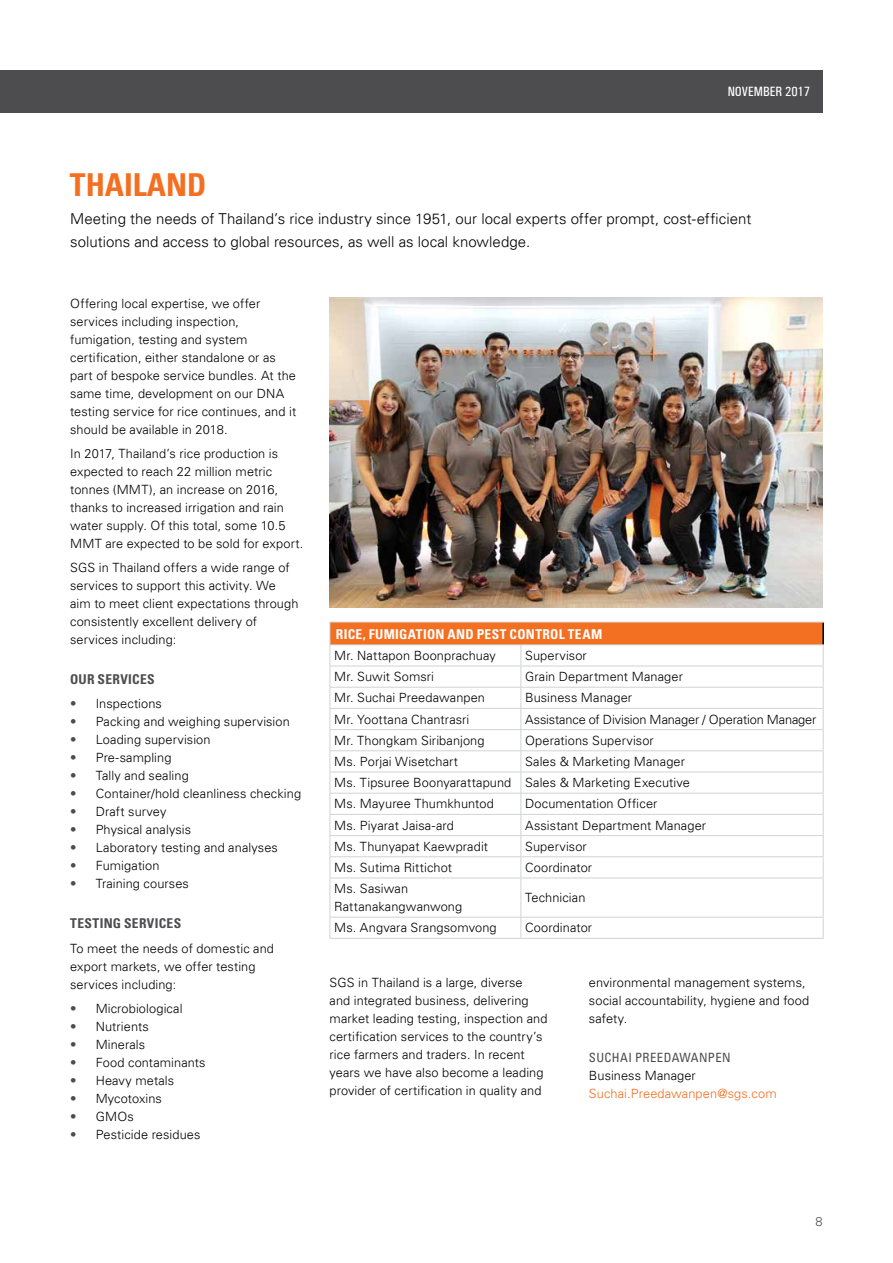
<style>
.page{position:relative;width:893px;height:1263px;background:#fff}
.page>*{position:absolute;margin:0;border:0;box-sizing:border-box;transform-origin:0 0}
.t1{font:700 condensed 31.5px "Univers LT";color:#f36f21}
.t2{font:300 15px/22.5px "Univers LT";color:#000}
.t3{font:700 condensed 13.5px "Univers LT";letter-spacing:.025em;color:#fff}
.t4{font:700 condensed 13.5px "Univers LT";letter-spacing:.025em;color:#4d4d4f}
.t5{font:300 13.5px "Univers LT";color:#fff}
.t6{font:500 13.5px "Univers Condensed";color:#fff}
.t7{font:300 12.75px/18px "Univers LT";letter-spacing:.01em;color:#000}
.t8{font:300 12.75px "Univers LT";letter-spacing:-.01em;color:#000}
.t9{font:300 12.75px "Univers LT";letter-spacing:.01em;color:#f36f21}
.t10{font:condensed 12.75px "Univers LT";letter-spacing:.035em;color:#4d4d4f}
.t11{font:300 12.75px "Univers LT";color:#4d4d4f}
.s1{color:#4d4d4f}
</style>
<div class="page">
<div style="left:0;top:70px;width:822px;height:43px;background:#4d4d4f"></div>
<div style="left:330px;top:622px;width:493px;height:23px;background:#f36f21"></div>
<hr style="left:822px;top:622px;width:2px;height:22px;background:#000">
<hr style="left:330px;top:622px;width:191px;height:1px;background:#d1d3d4">
<hr style="left:521px;top:622px;width:303px;height:1px;background:#d1d3d4">
<hr style="left:330px;top:644px;width:191px;height:1px;background:#d1d3d4">
<hr style="left:521px;top:644px;width:303px;height:1px;background:#d1d3d4">
<hr style="left:330px;top:666px;width:191px;height:1px;background:#d1d3d4">
<hr style="left:521px;top:666px;width:303px;height:1px;background:#d1d3d4">
<hr style="left:330px;top:687px;width:191px;height:1px;background:#d1d3d4">
<hr style="left:521px;top:687px;width:303px;height:1px;background:#d1d3d4">
<hr style="left:330px;top:708px;width:191px;height:1px;background:#d1d3d4">
<hr style="left:521px;top:708px;width:303px;height:1px;background:#d1d3d4">
<hr style="left:330px;top:729px;width:191px;height:1px;background:#d1d3d4">
<hr style="left:521px;top:729px;width:303px;height:1px;background:#d1d3d4">
<hr style="left:330px;top:750px;width:191px;height:1px;background:#d1d3d4">
<hr style="left:521px;top:750px;width:303px;height:1px;background:#d1d3d4">
<hr style="left:330px;top:772px;width:191px;height:1px;background:#d1d3d4">
<hr style="left:521px;top:772px;width:303px;height:1px;background:#d1d3d4">
<hr style="left:330px;top:793px;width:191px;height:1px;background:#d1d3d4">
<hr style="left:521px;top:793px;width:303px;height:1px;background:#d1d3d4">
<hr style="left:330px;top:814px;width:191px;height:1px;background:#d1d3d4">
<hr style="left:521px;top:814px;width:303px;height:1px;background:#d1d3d4">
<hr style="left:330px;top:835px;width:191px;height:1px;background:#d1d3d4">
<hr style="left:521px;top:835px;width:303px;height:1px;background:#d1d3d4">
<hr style="left:330px;top:856px;width:191px;height:1px;background:#d1d3d4">
<svg style="left:330px;top:622px;width:1px;height:255px"></svg>
<hr style="left:521px;top:856px;width:303px;height:1px;background:#d1d3d4">
<svg style="left:520px;top:645px;width:1px;height:232px"></svg>
<svg style="left:823px;top:645px;width:1px;height:232px"></svg>
<hr style="left:330px;top:877px;width:191px;height:1px;background:#d1d3d4">
<hr style="left:330px;top:878px;width:1px;height:39px;background:#d1d3d4">
<hr style="left:521px;top:877px;width:303px;height:1px;background:#d1d3d4">
<hr style="left:520px;top:878px;width:1px;height:39px;background:#d1d3d4">
<hr style="left:823px;top:878px;width:1px;height:39px;background:#d1d3d4">
<hr style="left:330px;top:917px;width:191px;height:1px;background:#d1d3d4">
<svg style="left:330px;top:917px;width:1px;height:21px"></svg>
<hr style="left:521px;top:917px;width:303px;height:1px;background:#d1d3d4">
<svg style="left:520px;top:917px;width:1px;height:21px"></svg>
<svg style="left:823px;top:917px;width:1px;height:21px"></svg>
<hr style="left:330px;top:938px;width:191px;height:1px;background:#d1d3d4">
<hr style="left:521px;top:938px;width:303px;height:1px;background:#d1d3d4">
<img style="left:330px;top:298px;width:493px;height:310px">
<p class="t5" style="left:661px;top:83px;width:143px">N° X • XXXXXXXX 2008</p>
<p class="t6" style="left:728px;top:83px;width:84px">NOVEMBER 2017</p>
<h1 class="t1" style="left:70px;top:166px;width:138px">THAILAND</h1>
<p class="t2" style="left:70px;top:208px;width:683px">Meeting the needs of Thailand’s rice industry since 1951, our local experts offer prompt, cost-efficient solutions and access to global resources, as well as local knowledge.</p>
<p class="t7" style="left:70px;top:294px;width:228px">Offering local expertise, we offer services including inspection, fumigation, testing and system certification, either standalone or as part of bespoke service bundles. At the same time, development on our DNA testing service for rice continues, and it should be available in 2018.</p>
<p class="t7" style="left:70px;top:444px;width:235px">In 2017, Thailand’s rice production is expected to reach 22 million metric tonnes (MMT), an increase on 2016, thanks to increased irrigation and rain water supply. Of this total, some 10.5<br>MMT are expected to be sold for export.</p>
<p class="t7" style="left:70px;top:558px;width:230px">SGS in Thailand offers a wide range of services to support this activity. We aim to meet client expectations through consistently excellent delivery of services including:</p>
<p class="t4" style="left:70px;top:670px;width:86px">OUR SERVICES</p>
<p class="t7" style="left:70px;top:695px;width:93px"><span class="s1">•</span> Inspections</p>
<p class="t7" style="left:70px;top:713px;width:221px"><span class="s1">•</span> Packing and weighing supervision</p>
<p class="t7" style="left:70px;top:731px;width:142px"><span class="s1">•</span> Loading supervision</p>
<p class="t7" style="left:70px;top:749px;width:103px"><span class="s1">•</span> Pre-sampling</p>
<p class="t7" style="left:70px;top:767px;width:120px"><span class="s1">•</span> Tally and sealing</p>
<p class="t7" style="left:70px;top:785px;width:232px"><span class="s1">•</span> Container/hold cleanliness checking</p>
<p class="t7" style="left:70px;top:803px;width:98px"><span class="s1">•</span> Draft survey</p>
<p class="t7" style="left:70px;top:821px;width:123px"><span class="s1">•</span> Physical analysis</p>
<p class="t7" style="left:70px;top:839px;width:209px"><span class="s1">•</span> Laboratory testing and analyses</p>
<p class="t7" style="left:70px;top:857px;width:91px"><span class="s1">•</span> Fumigation</p>
<p class="t7" style="left:70px;top:875px;width:120px"><span class="s1">•</span> Training courses</p>
<p class="t4" style="left:70px;top:915px;width:113px">TESTING SERVICES</p>
<p class="t7" style="left:70px;top:939px;width:205px">To meet the needs of domestic and export markets, we offer testing services including:</p>
<p class="t7" style="left:70px;top:999px;width:114px"><span class="s1">•</span> Microbiological</p>
<p class="t7" style="left:70px;top:1017px;width:80px"><span class="s1">•</span> Nutrients</p>
<p class="t7" style="left:70px;top:1035px;width:77px"><span class="s1">•</span> Minerals</p>
<p class="t7" style="left:70px;top:1053px;width:137px"><span class="s1">•</span> Food contaminants</p>
<p class="t7" style="left:70px;top:1071px;width:106px"><span class="s1">•</span> Heavy metals</p>
<p class="t7" style="left:70px;top:1089px;width:93px"><span class="s1">•</span> Mycotoxins</p>
<p class="t7" style="left:70px;top:1107px;width:65px"><span class="s1">•</span> GMOs</p>
<p class="t7" style="left:70px;top:1125px;width:132px"><span class="s1">•</span> Pesticide residues</p>
<p class="t3" style="left:336px;top:626px;width:268px">RICE, FUMIGATION AND PEST CONTROL TEAM</p>
<p class="t7" style="left:334px;top:646px;width:163px">Mr. Nattapon Boonprachuay</p>
<p class="t7" style="left:525px;top:646px;width:63px">Supervisor</p>
<p class="t7" style="left:334px;top:668px;width:101px">Mr. Suwit Somsri</p>
<p class="t7" style="left:525px;top:668px;width:159px">Grain Department Manager</p>
<p class="t7" style="left:334px;top:689px;width:152px">Mr. Suchai Preedawanpen</p>
<p class="t7" style="left:525px;top:689px;width:108px">Business Manager</p>
<p class="t7" style="left:334px;top:710px;width:137px">Mr. Yoottana Chantrasri</p>
<p class="t8" style="left:525px;top:711px;width:293px">Assistance of Division Manager / Operation Manager</p>
<p class="t7" style="left:334px;top:731px;width:152px">Mr. Thongkam Siribanjong</p>
<p class="t7" style="left:525px;top:731px;width:130px">Operations Supervisor</p>
<p class="t7" style="left:334px;top:752px;width:125px">Ms. Porjai Wisetchart</p>
<p class="t7" style="left:334px;top:751px;width:357px;line-height:21.1px;text-indent:191px">Sales &amp; Marketing Manager<br>Ms. Tipsuree Boonyarattapund Sales &amp; Marketing Executive<br>Ms. Mayuree Thumkhuntod</p>
<p class="t7" style="left:525px;top:795px;width:134px">Documentation Officer</p>
<p class="t7" style="left:334px;top:816px;width:121px">Ms. Piyarat Jaisa-ard</p>
<p class="t7" style="left:525px;top:816px;width:182px">Assistant Department Manager</p>
<p class="t7" style="left:334px;top:837px;width:155px">Ms. Thunyapat Kaewpradit</p>
<p class="t7" style="left:525px;top:837px;width:63px">Supervisor</p>
<p class="t7" style="left:334px;top:858px;width:119px">Ms. Sutima Rittichot</p>
<p class="t7" style="left:525px;top:858px;width:69px">Coordinator</p>
<p class="t7" style="left:334px;top:880px;width:130px">Ms. Sasiwan<br>Rattanakangwanwong</p>
<p class="t7" style="left:525px;top:889px;width:62px">Technician</p>
<p class="t7" style="left:334px;top:919px;width:164px">Ms. Angvara Srangsomvong</p>
<p class="t7" style="left:525px;top:919px;width:69px">Coordinator</p>
<p class="t7" style="left:330px;top:974px;width:219px">SGS in Thailand is a large, diverse<br>and integrated business, delivering market leading testing, inspection and certification services to the country’s rice farmers and traders. In recent years we have also become a leading provider of certification in quality and</p>
<p class="t7" style="left:589px;top:974px;width:222px">environmental management systems, social accountability, hygiene and food safety.</p>
<p class="t10" style="left:589px;top:1049px;width:143px">SUCHAI PREEDAWANPEN</p>
<p class="t7" style="left:589px;top:1066px;width:108px">Business Manager</p>
<p class="t9" style="left:589px;top:1086px;width:189px">Suchai.Preedawanpen@sgs.com</p>
<p class="t11" style="left:815px;top:1214px;width:9px">8</p>
</div>
